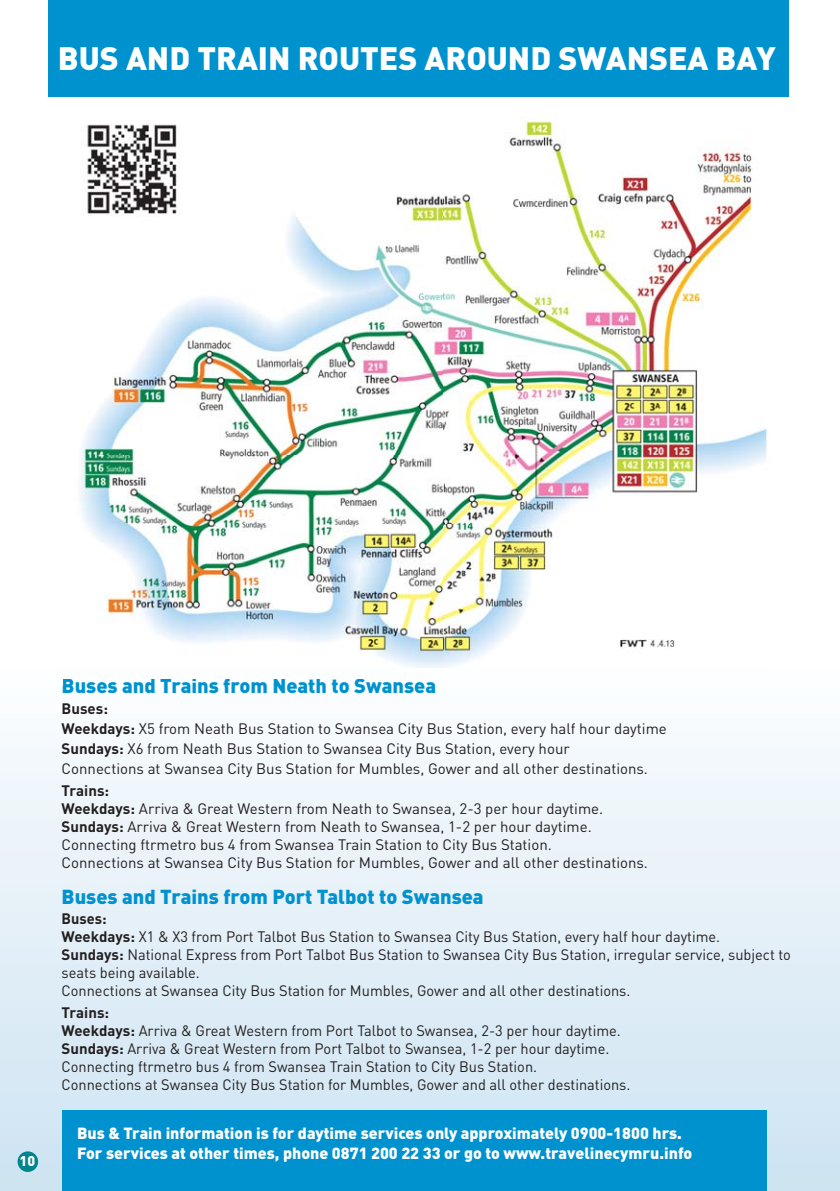
<style>
.page{position:relative;width:840px;height:1191px;background:#fff}
.page>*{position:absolute;margin:0;border:0;box-sizing:border-box;transform-origin:0 0}
.t1{font:900 32px "DIN";color:#fff}
.t2{font:900 20px "DIN";color:#0092cf}
.t3{font:900 16px/20px "DIN";color:#fff}
.t4{font:15px/18px "DIN";color:#231f20}
.t5{font:900 14px "DIN";color:#fff}
.s1{font-weight:700}
</style>
<div class="page">
<svg style="left:0;top:747px;width:839px;height:444px"></svg>
<div style="left:63px;top:686px;width:372px;height:7px;background:#fbfeff"></div>
<svg style="left:17px;top:1150px;width:22px;height:22px"></svg>
<div style="left:49px;top:0;width:739px;height:96px;background:#0092cf"></div>
<img style="left:80px;top:120px;width:687px;height:548px">
<div style="left:62px;top:1110px;width:704px;height:81px;background:#0092cf"></div>
<h1 class="t1" style="left:58px;top:47px;width:719px">BUS AND TRAIN ROUTES AROUND SWANSEA BAY</h1>
<p class="t5" style="left:20px;top:1156px;width:17px">10</p>
<h2 class="t2" style="left:62px;top:679px;width:376px">Buses and Trains from Neath to Swansea</h2>
<p class="t4" style="left:62px;top:700px;width:606px;line-height:20px"><span class="s1">Buses:<br>Weekdays:</span> X5 from Neath Bus Station to Swansea City Bus Station, every half hour daytime <span class="s1">Sundays:</span> X6 from Neath Bus Station to Swansea City Bus Station, every hour<br>Connections at Swansea City Bus Station for Mumbles, Gower and all other destinations.</p>
<p class="t4" style="left:62px;top:783px;width:587px"><span class="s1">Trains:<br>Weekdays:</span> Arriva &amp; Great Western from Neath to Swansea, 2-3 per hour daytime.<br><span class="s1">Sundays:</span> Arriva &amp; Great Western from Neath to Swansea, 1-2 per hour daytime.<br>Connecting ftrmetro bus 4 from Swansea Train Station to City Bus Station.<br>Connections at Swansea City Bus Station for Mumbles, Gower and all other destinations.</p>
<h2 class="t2" style="left:62px;top:889px;width:423px">Buses and Trains from Port Talbot to Swansea</h2>
<p class="t4" style="left:62px;top:911px;width:730px"><span class="s1">Buses:<br>Weekdays:</span> X1 &amp; X3 from Port Talbot Bus Station to Swansea City Bus Station, every half hour daytime.<br><span class="s1">Sundays:</span> National Express from Port Talbot Bus Station to Swansea City Bus Station, irregular service, subject to seats being available.<br>Connections at Swansea City Bus Station for Mumbles, Gower and all other destinations.</p>
<p class="t4" style="left:62px;top:1005px;width:570px"><span class="s1">Trains:<br>Weekdays:</span> Arriva &amp; Great Western from Port Talbot to Swansea, 2-3 per hour daytime.<br><span class="s1">Sundays:</span> Arriva &amp; Great Western from Port Talbot to Swansea, 1-2 per hour daytime.<br>Connecting ftrmetro bus 4 from Swansea Train Station to City Bus Station.<br>Connections at Swansea City Bus Station for Mumbles, Gower and all other destinations.</p>
<p class="t3" style="left:77px;top:1124px;width:616px">Bus &amp; Train information is for daytime services only approximately 0900-1800 hrs.<br>For services at other times, phone 0871 200 22 33 or go to www.travelinecymru.info</p>
</div>
